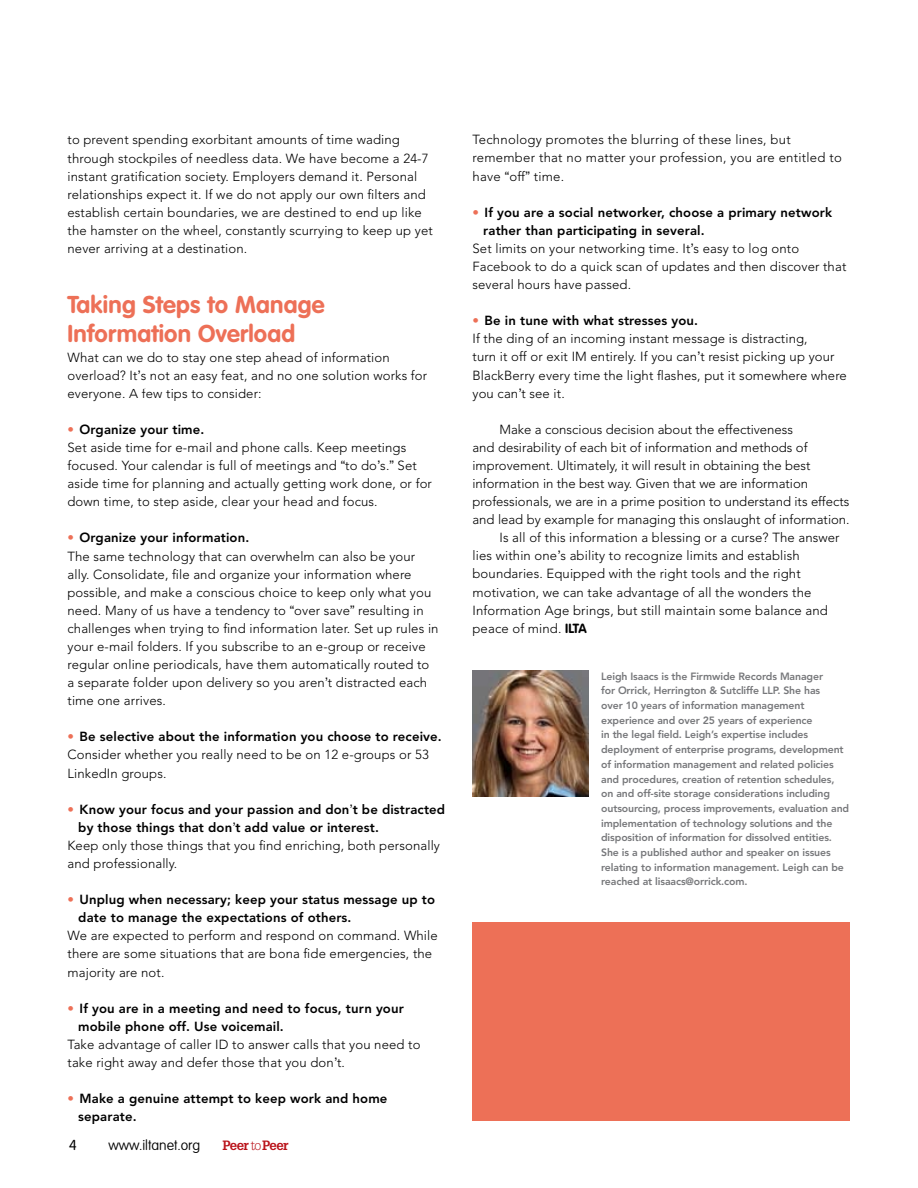
<style>
.page{position:relative;width:918px;height:1188px;background:#fff}
.page>*{position:absolute;margin:0;border:0;box-sizing:border-box;transform-origin:0 0}
.t1{font:700 24px/28.8px "VAG Rounded";letter-spacing:.01em;color:#ed7057}
.t2{font:300 14.25px "VAG Rounded";color:#000}
.t3{font:100 14.1px "VAG Rounded";color:#000}
.t4{font:300 13.2px/18.1px "Avenir";letter-spacing:.01em;color:#000}
.t5{font:800 13.2px/18.1px "Avenir";letter-spacing:.01em;color:#000}
.t6{font:700 13.2px "Glypha";letter-spacing:-.05em;color:#ba131a}
.t7{font:800 10.5px/14.7px "Avenir";letter-spacing:-.01em;color:#77787b}
.s1{font-family:"Helvetica";font-weight:400}
.s2{font-weight:800;color:#ed7057}
.s3{font-weight:800}
.s4{color:#ed7057}
.s5{font-weight:300}
.s6{font-family:"VAG Rounded";font-weight:700}
</style>
<div class="page">
<img style="left:472px;top:670px;width:116px;height:127px">
<div style="left:472px;top:922px;width:378px;height:198px;background:#ed7057"></div>
<p class="t4" style="left:68px;top:131px;width:367px">to prevent spending exorbitant amounts of time wading through stockpiles of needless data. We have become a 24-7 instant gratification society. Employers demand it. Personal relationships expect it. If we do not apply our own filters and establish certain boundaries, we are destined to end up like the hamster on the wheel, constantly scurrying to keep up yet never arriving at a destination.</p>
<h1 class="t1" style="left:68px;top:291px;width:259px">Taking Steps to Manage<br>Information Overload</h1>
<p class="t4" style="left:68px;top:348px;width:361px">What can we do to stay one step ahead of information overload? It<span class="s1">’</span>s not an easy feat, and no one solution works for everyone. A few tips to consider:</p>
<p class="t4" style="left:68px;top:420px;width:366px"><span class="s2">•</span> <span class="s3">Organize your time.<br></span>Set aside time for e-mail and phone calls. Keep meetings focused. Your calendar is full of meetings and <span class="s1">“</span>to do<span class="s1">’</span>s.<span class="s1">”</span> Set aside time for planning and actually getting work done, or for down time, to step aside, clear your head and focus.</p>
<p class="t4" style="left:68px;top:529px;width:373px"><span class="s2">•</span> <span class="s3">Organize your information.<br></span>The same technology that can overwhelm can also be your ally. Consolidate, file and organize your information where possible, and make a conscious choice to keep only what you need. Many of us have a tendency to <span class="s1">“</span>over save<span class="s1">”</span> resulting in challenges when trying to find information later. Set up rules in your e-mail folders. If you subscribe to an e-group or receive regular online periodicals, have them automatically routed to a separate folder upon delivery so you aren<span class="s1">’</span>t distracted each time one arrives.</p>
<p class="t4" style="left:68px;top:728px;width:376px"><span class="s2">•</span> <span class="s3">Be selective about the information you choose to receive.<br></span>Consider whether you really need to be on 12 e-groups or 53<br>LinkedIn groups.</p>
<p class="t5" style="left:68px;top:800px;width:379px"><span class="s4">•</span> Know your focus and your passion and don<span class="s1">’</span>t be distracted</p>
<p class="t5" style="left:78px;top:818px;width:302px">by those things that don<span class="s1">’</span>t add value or interest.</p>
<p class="t4" style="left:68px;top:836px;width:374px">Keep only those things that you find enriching, both personally</p>
<p class="t4" style="left:68px;top:854px;width:111px">and professionally.</p>
<p class="t5" style="left:78px;top:891px;width:358px;text-indent:-11px"><span class="s4">•</span> Unplug when necessary; keep your status message up to date to manage the expectations of others.</p>
<p class="t4" style="left:68px;top:927px;width:372px">We are expected to perform and respond on command. While there are some situations that are bona fide emergencies, the majority are not.</p>
<p class="t5" style="left:78px;top:999px;width:327px;text-indent:-11px"><span class="s4">•</span> If you are in a meeting and need to focus, turn your mobile phone off. Use voicemail.</p>
<p class="t4" style="left:68px;top:1035px;width:355px">Take advantage of caller ID to answer calls that you need to take right away and defer those that you don<span class="s1">’</span>t.</p>
<p class="t5" style="left:78px;top:1090px;width:311px;text-indent:-11px"><span class="s4">•</span> Make a genuine attempt to keep work and home separate.</p>
<p class="t2" style="left:69px;top:1137px;width:9px">4</p>
<p class="t3" style="left:109px;top:1137px;width:93px">www.iltanet.org</p>
<p class="t6" style="left:223px;top:1137px;width:67px">Peer <span class="s5">to</span>Peer</p>
<p class="t4" style="left:472px;top:131px;width:371px">Technology promotes the blurring of these lines, but remember that no matter your profession, you are entitled to have <span class="s1">“</span>off<span class="s1">”</span> time.</p>
<p class="t5" style="left:472px;top:203px;width:361px"><span class="s4">•</span> If you are a social networker, choose a primary network</p>
<p class="t5" style="left:483px;top:221px;width:223px">rather than participating in several.</p>
<p class="t4" style="left:472px;top:239px;width:328px">Set limits on your networking time. It<span class="s1">’</span>s easy to log onto</p>
<p class="t4" style="left:472px;top:257px;width:375px">Facebook to do a quick scan of updates and then discover that</p>
<p class="t4" style="left:472px;top:276px;width:160px">several hours have passed.</p>
<p class="t4" style="left:472px;top:312px;width:376px"><span class="s2">•</span> <span class="s3">Be in tune with what stresses you.<br></span>If the ding of an incoming instant message is distracting,<br>turn it off or exit IM entirely. If you can<span class="s1">’</span>t resist picking up your BlackBerry every time the light flashes, put it somewhere where you can<span class="s1">’</span>t see it.</p>
<p class="t4" style="left:499px;top:420px;width:295px">Make a conscious decision about the effectiveness</p>
<p class="t4" style="left:472px;top:438px;width:337px">and desirability of each bit of information and methods of</p>
<p class="t4" style="left:472px;top:456px;width:339px">improvement. Ultimately, it will result in obtaining the best</p>
<p class="t4" style="left:472px;top:474px;width:337px">information in the best way. Given that we are information</p>
<p class="t4" style="left:472px;top:493px;width:378px">professionals, we are in a prime position to understand its effects</p>
<p class="t4" style="left:472px;top:511px;width:379px">and lead by example for managing this onslaught of information.</p>
<p class="t4" style="left:499px;top:529px;width:342px">Is all of this information a blessing or a curse? The answer</p>
<p class="t4" style="left:472px;top:547px;width:329px">lies within one<span class="s1">’</span>s ability to recognize limits and establish</p>
<p class="t4" style="left:472px;top:565px;width:330px">boundaries. Equipped with the right tools and the right</p>
<p class="t4" style="left:472px;top:583px;width:340px">motivation, we can take advantage of all the wonders the</p>
<p class="t4" style="left:472px;top:601px;width:357px">Information Age brings, but still maintain some balance and</p>
<p class="t4" style="left:472px;top:619px;width:116px">peace of mind. <span class="s6">ILTA</span></p>
<p class="t7" style="left:601px;top:669px;width:250px">Leigh Isaacs is the Firmwide Records Manager<br>for Orrick, Herrington &amp; Sutcliffe LLP. She has<br>over 10 years of information management experience and over 25 years of experience<br>in the legal field. Leigh’s expertise includes deployment of enterprise programs, development of information management and related policies and procedures, creation of retention schedules, on and off-site storage considerations including outsourcing, process improvements, evaluation and implementation of technology solutions and the disposition of information for dissolved entities.<br>She is a published author and speaker on issues relating to information management. Leigh can be reached at lisaacs@orrick.com.</p>
</div>
